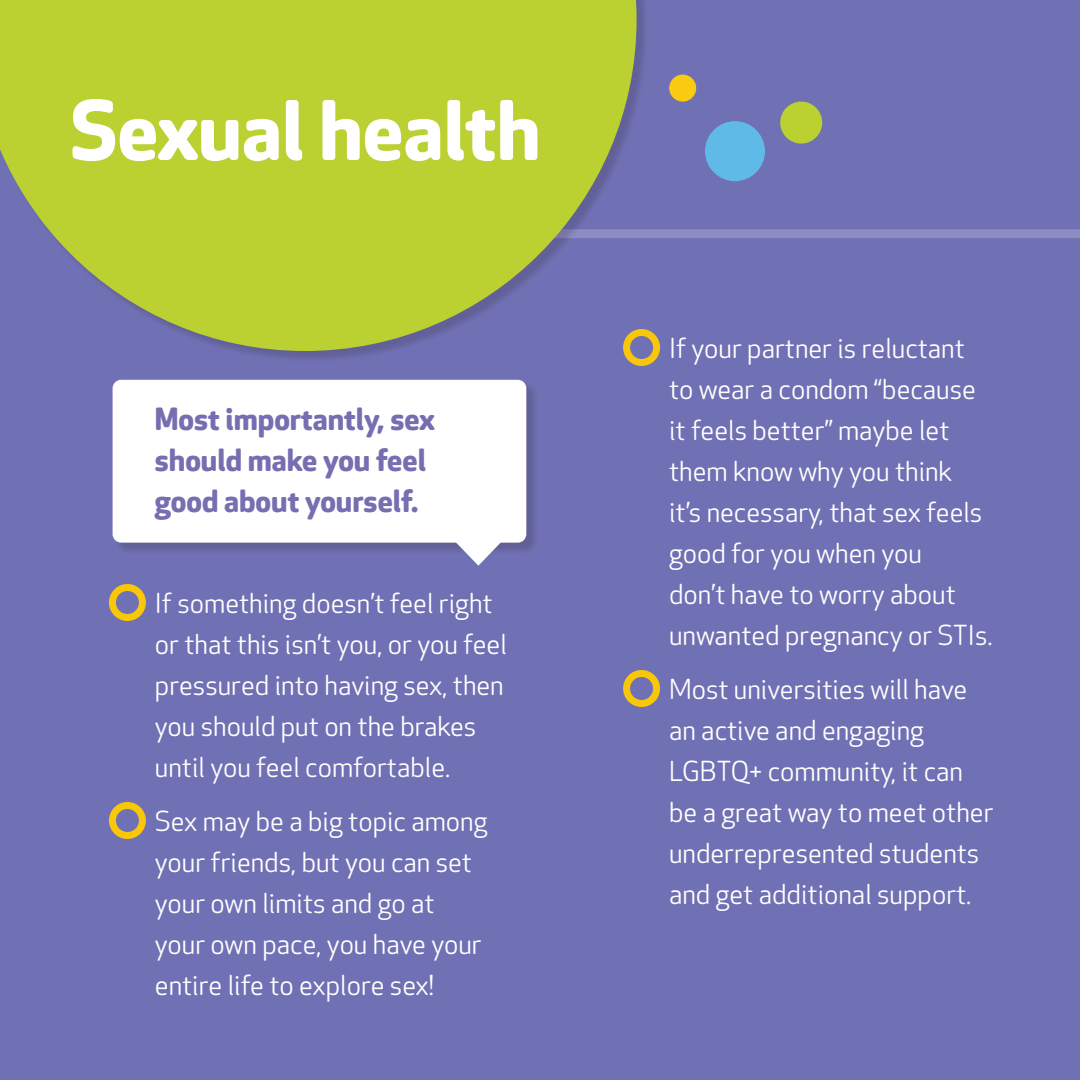
<style>
.page{position:relative;width:1080px;height:1080px;background:#7070b4}
.page>*{position:absolute;margin:0;border:0;box-sizing:border-box;transform-origin:0 0}
.t1{font:700 80px "Apex Rounded";color:#fff}
.t2{font:700 30px/41px "Apex Rounded";color:#756fb1}
.t3{font:27px/41px "Apex Rounded";color:#fff}
</style>
<div class="page">
<div style="left:103px;top:229px;width:977px;height:9px;background:#8c8cc2"></div>
<div style="left:0;top:0;width:649px;height:363px;background:#231f20;opacity:.19"></div>
<svg style="left:0;top:0;width:637px;height:351px;fill:#bbd031"></svg>
<div style="left:669px;top:75px;width:27px;height:27px;background:#facb10;border-radius:50%"></div>
<div style="left:780px;top:102px;width:42px;height:42px;background:#bbd031;border-radius:50%"></div>
<div style="left:705px;top:121px;width:60px;height:60px;background:#60bae8;border-radius:50%"></div>
<div style="left:109px;top:584px;width:37px;height:37px;border:7px solid #f9c709;border-radius:50%"></div>
<div style="left:109px;top:802px;width:37px;height:37px;border:7px solid #f9c709;border-radius:50%"></div>
<div style="left:623px;top:329px;width:37px;height:37px;border:7px solid #f9c709;border-radius:50%"></div>
<div style="left:623px;top:670px;width:37px;height:37px;border:7px solid #f9c709;border-radius:50%"></div>
<div style="left:114px;top:381px;width:425px;height:174px;background:#231f20;opacity:.19"></div>
<div style="left:113px;top:380px;width:413px;height:163px;background:#fff;border-radius:9px"></div>
<svg style="left:438px;top:542px;width:81px;height:24px"></svg>
<h1 class="t1" style="left:70px;top:84px;width:472px">Sexual health</h1>
<p class="t2" style="left:155px;top:400px;width:282px">Most importantly, sex should make you feel good about yourself.</p>
<p class="t3" style="left:155px;top:584px;width:353px">If something doesn’t feel right or that this isn’t you, or you feel pressured into having sex, then you should put on the brakes until you feel comfortable.</p>
<p class="t3" style="left:155px;top:802px;width:334px">Sex may be a big topic among your friends, but you can set your own limits and go at your own pace, you have your entire life to explore sex!</p>
<p class="t3" style="left:669px;top:329px;width:325px">If your partner is reluctant to wear a condom “because it feels better” maybe let them know why you think<br>it’s necessary, that sex feels good for you when you<br>don’t have to worry about unwanted pregnancy or STIs.</p>
<p class="t3" style="left:669px;top:670px;width:326px">Most universities will have an active and engaging<br>LGBTQ+ community, it can be a great way to meet other underrepresented students and get additional support.</p>
</div>
